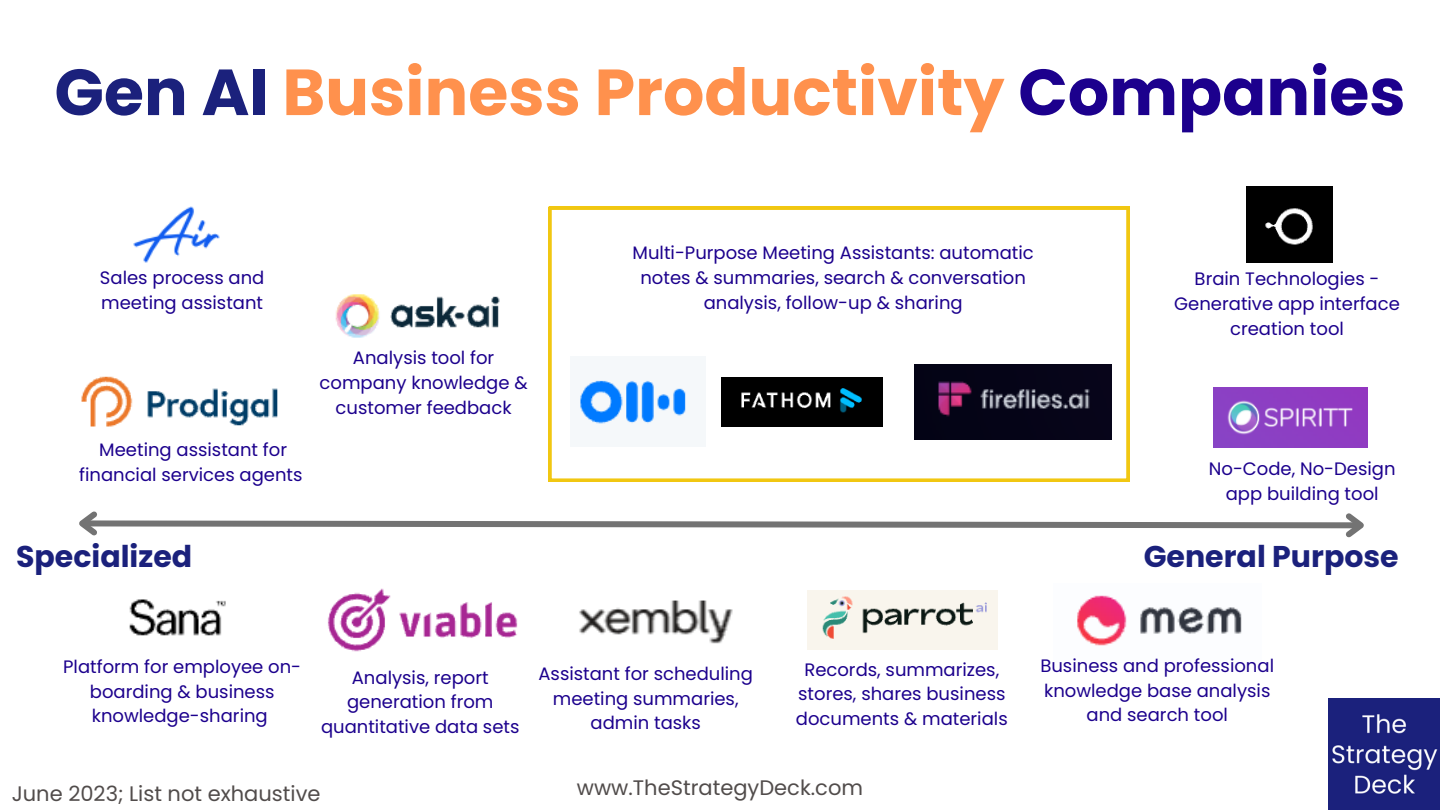
<style>
.page{position:relative;width:1440px;height:810px;background:#fff}
.page>*{position:absolute;margin:0;border:0;box-sizing:border-box;transform-origin:0 0}
.t1{font:700 65px "Poppins";color:#ff914d}
.t2{font:700 30px "Poppins";color:#1b217c}
.t3{font:21px "Poppins";color:#514c4b}
.t4{font:18px/24.8px "Poppins";color:#1c008d;text-align:center}
.s1{color:#1b217c}
.s2{color:#1c008d}
</style>
<div class="page">
<img style="left:1328px;top:698px;width:112px;height:112px">
<svg style="left:549px;top:207px;width:580px;height:274px"></svg>
<img style="left:570px;top:356px;width:136px;height:90px">
<img style="left:915px;top:365px;width:196px;height:74px">
<img style="left:721px;top:377px;width:162px;height:50px">
<img style="left:335px;top:294px;width:165px;height:44px">
<svg style="left:79px;top:511px;width:1285px;height:27px"></svg>
<img style="left:327px;top:588px;width:191px;height:64px">
<img style="left:133px;top:206px;width:87px;height:57px">
<img style="left:81px;top:376px;width:197px;height:51px">
<img style="left:1214px;top:387px;width:153px;height:60px">
<img style="left:1077px;top:595px;width:165px;height:51px">
<img style="left:579px;top:600px;width:154px;height:44px">
<img style="left:1247px;top:187px;width:86px;height:75px">
<img style="left:129px;top:599px;width:97px;height:37px">
<img style="left:808px;top:590px;width:190px;height:60px">
<p class="t1" style="left:54px;top:47px;width:1353px"><span class="s1">Gen AI</span> Business Productivity <span class="s2">Companies</span></p>
<p class="t4" style="left:100px;top:265px;width:166px;text-align:left">Sales process and meeting assistant</p>
<p class="t4" style="left:79px;top:438px;width:225px">Meeting assistant for financial services agents</p>
<p class="t4" style="left:320px;top:346px;width:210px">Analysis tool for company knowledge &amp; customer feedback</p>
<p class="t4" style="left:633px;top:240px;width:403px">Multi-Purpose Meeting Assistants: automatic notes &amp; summaries, search &amp; conversation analysis, follow-up &amp; sharing</p>
<p class="t4" style="left:1174px;top:266px;width:227px">Brain Technologies -<br>Generative app interface creation tool</p>
<p class="t4" style="left:1209px;top:456px;width:188px">No-Code, No-Design app building tool</p>
<p class="t2" style="left:16px;top:535px;width:178px">Specialized</p>
<p class="t2" style="left:1144px;top:535px;width:256px">General Purpose</p>
<p class="t4" style="left:63px;top:654px;width:240px">Platform for employee on&shy;boarding &amp; business knowledge-sharing</p>
<p class="t4" style="left:321px;top:665px;width:200px">Analysis, report generation from quantitative data sets</p>
<p class="t3" style="left:12px;top:779px;width:310px">June 2023; List not exhaustive</p>
<p class="t4" style="left:538px;top:661px;width:216px">Assistant for scheduling meeting summaries, admin tasks</p>
<p class="t4" style="left:796px;top:657px;width:213px">Records, summarizes, stores, shares business documents &amp; materials</p>
<p class="t3" style="left:577px;top:773px;width:288px">www.TheStrategyDeck.com</p>
<p class="t4" style="left:1040px;top:653px;width:235px">Business and professional knowledge base analysis and search tool</p>
</div>
